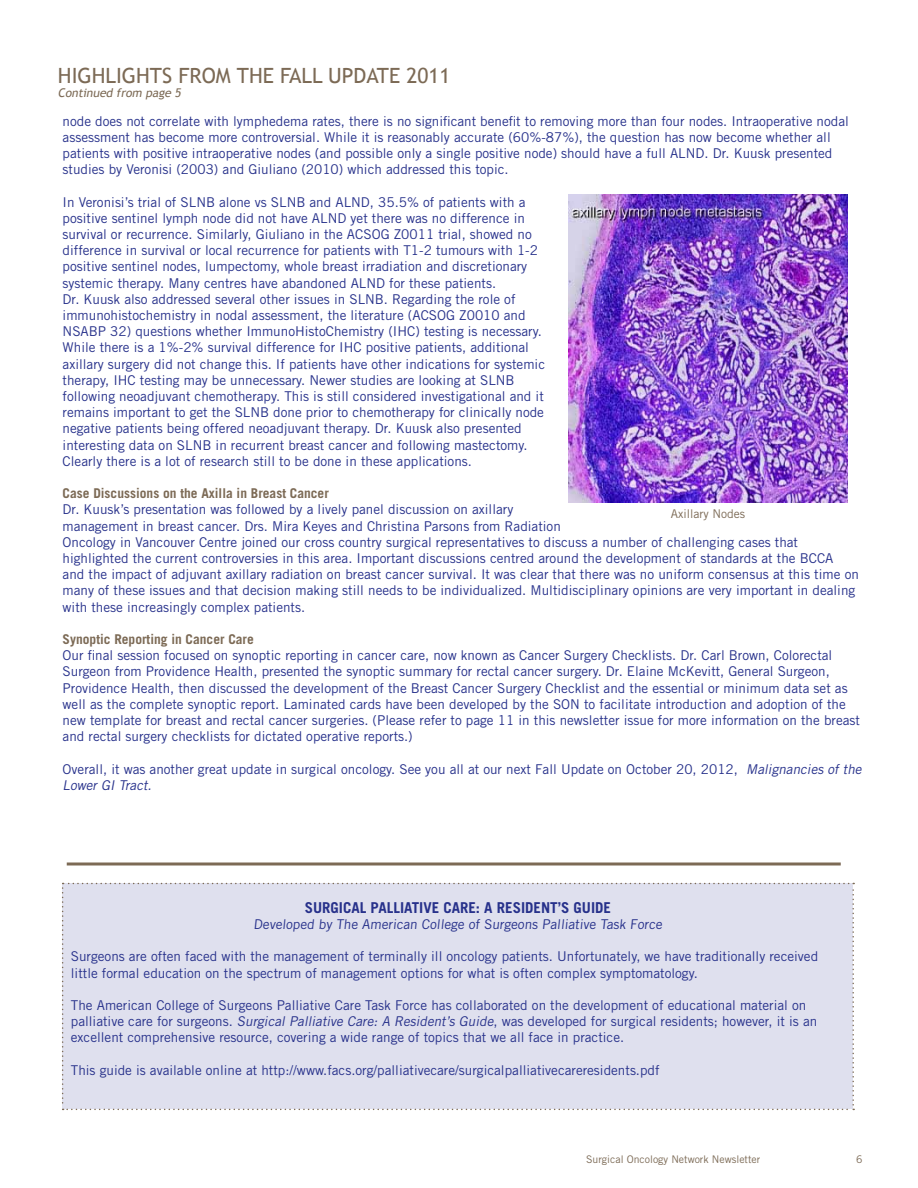
<style>
.page{position:relative;width:918px;height:1188px;background:#fff}
.page>*{position:absolute;margin:0;border:0;box-sizing:border-box;transform-origin:0 0}
.t1{font:21px "Trebuchet MS";color:#7c6a55}
.t2{font:700 15px "Trade Gothic";color:#27318b}
.t3{font:13.5px/16.2px "Trade Gothic";color:#27318b}
.t4{font:700 13.5px "Trade Gothic";color:#7c6a55}
.t5{font:italic 12px "Trebuchet MS";color:#7c6a55}
.t6{font:12px "Trade Gothic";color:#7c6a55}
.t7{font:10.5px "Trade Gothic";color:#7c6a55}
.s1{font-style:italic}
</style>
<div class="page">
<img style="left:568px;top:194px;width:280px;height:308px">
<div style="left:62px;top:883px;width:792px;height:227px;background:#dfe0ee"></div>
<svg style="left:67px;top:862px;width:774px;height:4px;background:#9c8f7f"></svg>
<h1 class="t1" style="left:58px;top:63px;width:283px">HIG HLIG HTS FROM THE FALL UPDATE</h1>
<h1 class="t1" style="left:407px;top:63px;width:46px">2011</h1>
<p class="t5" style="left:58px;top:86px;width:127px">Continued from page 5</p>
<p class="t3" style="left:63px;top:113px;width:788px">node does not correlate with lymphedema rates, there is no significant benefit to removing more than four nodes. Intraoperative nodal assessment has become more controversial. While it is reasonably accurate (60%-87%), the question has now become whether all patients with positive intraoperative nodes (and possible only a single positive node) should have a full ALND. Dr. Kuusk presented studies by Veronisi (2003) and Giuliano (2010) which addressed this topic.</p>
<p class="t3" style="left:63px;top:194px;width:484px">In Veronisi’s trial of SLNB alone vs SLNB and ALND, 35.5% of patients with a positive sentinel lymph node did not have ALND yet there was no difference in survival or recurrence. Similarly, Giuliano in the ACSOG Z0011 trial, showed no difference in survival or local recurrence for patients with T1-2 tumours with 1-2 positive sentinel nodes, lumpectomy, whole breast irradiation and discretionary systemic therapy. Many centres have abandoned ALND for these patients.<br>Dr. Kuusk also addressed several other issues in SLNB. Regarding the role of immunohistochemistry in nodal assessment, the literature (ACSOG Z0010 and NSABP 32) questions whether ImmunoHistoChemistry (IHC) testing is necessary.<br>While there is a 1%-2% survival difference for IHC positive patients, additional axillary surgery did not change this. If patients have other indications for systemic therapy, IHC testing may be unnecessary. Newer studies are looking at SLNB following neoadjuvant chemotherapy. This is still considered investigational and it remains important to get the SLNB done prior to chemotherapy for clinically node negative patients being offered neoadjuvant therapy. Dr. Kuusk also presented interesting data on SLNB in recurrent breast cancer and following mastectomy.<br>Clearly there is a lot of research still to be done in these applications.</p>
<p class="t4" style="left:63px;top:485px;width:268px">Case Discussions on the Axilla in Breast Cancer</p>
<p class="t3" style="left:63px;top:501px;width:798px">Dr. Kuusk’s presentation was followed by a lively panel discussion on axillary<br>management in breast cancer. Drs. Mira Keyes and Christina Parsons from Radiation<br>Oncology in Vancouver Centre joined our cross country surgical representatives to discuss a number of challenging cases that highlighted the current controversies in this area. Important discussions centred around the development of standards at the BCCA<br>and the impact of adjuvant axillary radiation on breast cancer survival. It was clear that there was no uniform consensus at this time on many of these issues and that decision making still needs to be individualized. Multidisciplinary opinions are very important in dealing with these increasingly complex patients.</p>
<p class="t4" style="left:63px;top:631px;width:193px">Synoptic Reporting in Cancer Care</p>
<p class="t3" style="left:63px;top:647px;width:799px">Our final session focused on synoptic reporting in cancer care, now known as Cancer Surgery Checklists. Dr. Carl Brown, Colorectal Surgeon from Providence Health, presented the synoptic summary for rectal cancer surgery. Dr. Elaine McKevitt, General Surgeon, Providence Health, then discussed the development of the Breast Cancer Surgery Checklist and the essential or minimum data set as well as the complete synoptic report. Laminated cards have been developed by the SON to facilitate introduction and adoption of the new template for breast and rectal cancer surgeries. (Please refer to page 11 in this newsletter issue for more information on the breast and rectal surgery checklists for dictated operative reports.)</p>
<p class="t3" style="left:63px;top:761px;width:803px">Overall, it was another great update in surgical oncology. See you all at our next Fall Update on October 20, 2012, <span class="s1">Malignancies of the<br>Lower GI Tract.</span></p>
<p class="t6" style="left:671px;top:506px;width:76px">Axillary Nodes</p>
<p class="t2" style="left:305px;top:898px;width:17px">SURGICAL</p>
<p class="t2" style="left:371px;top:898px;width:16px">PALLIATIVE</p>
<p class="t2" style="left:443px;top:898px;width:9px">CARE</p>
<p class="t2" style="left:476px;top:898px;width:135px">: A RESIDENT’S GUIDE</p>
<p class="t3" style="left:254px;top:916px;width:412px">Developed by The American College of Surgeons Palliative Task Force</p>
<p class="t3" style="left:71px;top:948px;width:749px">Surgeons are often faced with the management of terminally ill oncology patients. Unfortunately, we have traditionally received little formal education on the spectrum of management options for what is often complex symptomatology.</p>
<p class="t3" style="left:71px;top:997px;width:748px">The American College of Surgeons Palliative Care Task Force has collaborated on the development of educational material on palliative care for surgeons. <span class="s1">Surgical Palliative Care: A Resident’s Guide</span>, was developed for surgical residents; however, it is an excellent comprehensive resource, covering a wide range of topics that we all face in practice.</p>
<p class="t3" style="left:71px;top:1062px;width:590px">This guide is available online at http://www.facs.org/palliativecare/surgicalpalliativecareresidents.pdf</p>
<p class="t7" style="left:586px;top:1153px;width:176px">Surgical Oncology Network Newsletter</p>
<p class="t7" style="left:856px;top:1153px;width:8px">6</p>
</div>
